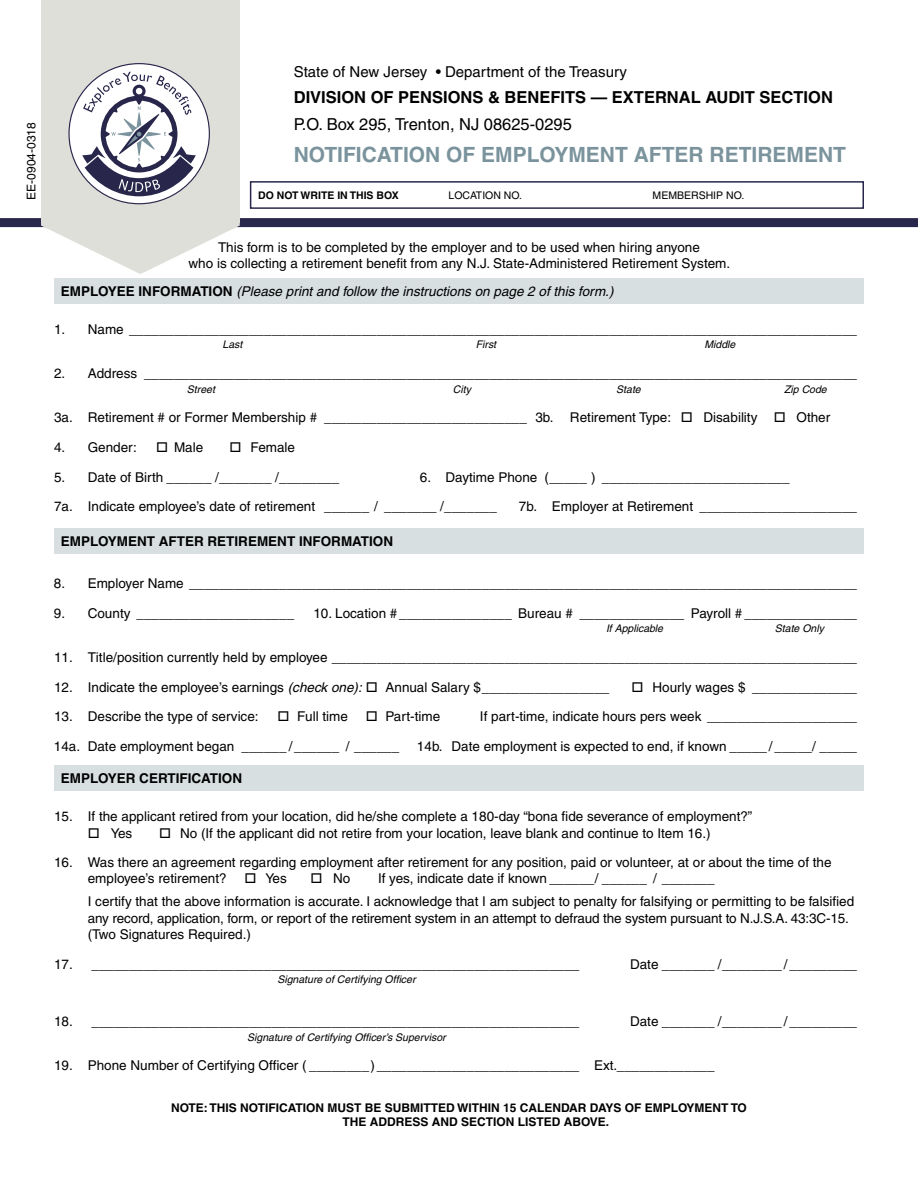
<style>
.page{position:relative;width:918px;height:1188px;background:#fff}
.page>*{position:absolute;margin:0;border:0;box-sizing:border-box;transform-origin:0 0}
.t1{font:700 21px "Helvetica";color:#7a939c}
.t2{font:700 16.5px "Helvetica";color:#000}
.t3{font:16.5px "Helvetica";color:#000}
.t4{font:15px "Helvetica";color:#000}
.t5{font:13.5px/16.2px "Helvetica";color:#000}
.t6{font:italic 13.5px "Helvetica";color:#000}
.t7{font:700 13.5px "Helvetica";color:#000}
.t8{font:700 12px/14.4px "Helvetica";color:#000}
.t9{font:12px "Helvetica";color:#000}
.t10{font:italic 10.5px "Helvetica";color:#000}
.t11{font:10.5px "Helvetica";color:#000}
.t12{font:700 10.5px "Helvetica";color:#000}
.s1{font-weight:700;font-style:normal}
.s2{font-style:italic}
</style>
<div class="page">
<div style="left:0;top:218px;width:918px;height:9px;background:#28274b"></div>
<div style="left:41px;top:0;width:199px;height:222px;background:#dfdfda"></div>
<svg style="left:41px;top:72px;width:199px;height:202px"></svg>
<div style="left:250px;top:181px;width:614px;height:28px;border:2px solid #28274b"></div>
<div style="left:54px;top:278px;width:810px;height:26px;background:#d7dfe1"></div>
<div style="left:54px;top:528px;width:810px;height:26px;background:#d7dfe1"></div>
<div style="left:54px;top:765px;width:810px;height:26px;background:#d7dfe1"></div>
<p class="t9" style="left:24px;top:200px;width:79px;rotate:-90deg">EE-0904-0318</p>
<p class="t4" style="left:294px;top:63px;width:335px">State of New Jersey • Department of the Treasury</p>
<p class="t2" style="left:294px;top:87px;width:445px">DIVISION OF PENSIONS &amp; BENEFITS — EXTERNAL AUDIT</p>
<p class="t2" style="left:760px;top:87px;width:75px">SECTION</p>
<p class="t3" style="left:294px;top:115px;width:280px">P.O. Box 295, Trenton, NJ 08625-0295</p>
<h1 class="t1" style="left:294px;top:142px;width:554px">NOTIFICATION OF EMPLOYMENT AFTER RETIREMENT</h1>
<p class="t12" style="left:258px;top:189px;width:142px">DO NOT WRITE IN THIS BOX</p>
<p class="t11" style="left:449px;top:189px;width:75px">LOCATION NO.</p>
<p class="t11" style="left:653px;top:189px;width:93px">MEMBERSHIP NO.</p>
<p class="t5" style="left:189px;top:239px;width:543px;text-align:center">This form is to be completed by the employer and to be used when hiring anyone<br>who is collecting a retirement benefit from any N.J. State-Administered Retirement System.</p>
<p class="t6" style="left:61px;top:283px;width:554px"><span class="s1">EMPLOYEE INFORMATION</span> (Please print and follow the instructions on page 2 of this form.)</p>
<p class="t5" style="left:54px;top:321px;width:805px">1. Name _________________________________________________________________________________________________</p>
<p class="t10" style="left:223px;top:339px;width:21px">Last</p>
<p class="t10" style="left:476px;top:339px;width:22px">First</p>
<p class="t10" style="left:705px;top:339px;width:32px">Middle</p>
<p class="t5" style="left:54px;top:365px;width:805px">2. Address _______________________________________________________________________________________________</p>
<p class="t10" style="left:187px;top:383px;width:30px">Street</p>
<p class="t10" style="left:453px;top:383px;width:20px">City</p>
<p class="t10" style="left:616px;top:383px;width:26px">State</p>
<p class="t10" style="left:784px;top:383px;width:44px">Zip Code</p>
<p class="t5" style="left:54px;top:409px;width:778px">3a. Retirement # or Former Membership # ___________________________ 3b. Retirement Type: □ Disability □ Other</p>
<p class="t5" style="left:54px;top:439px;width:84px">4. Gender:</p>
<p class="t5" style="left:156px;top:439px;width:49px">□ Male</p>
<p class="t5" style="left:230px;top:439px;width:67px">□ Female</p>
<p class="t5" style="left:54px;top:469px;width:287px">5. Date of Birth ______ /_______ /________</p>
<p class="t5" style="left:54px;top:462px;width:737px;line-height:29.7px;text-indent:366px">6. Daytime Phone (_____ ) _________________________<br>7a. Indicate employee’s date of retirement ______ / _______ /_______</p>
<p class="t5" style="left:519px;top:498px;width:340px">7b. Employer at Retirement _____________________</p>
<p class="t7" style="left:61px;top:533px;width:334px">EMPLOYMENT AFTER RETIREMENT INFORMATION</p>
<p class="t5" style="left:54px;top:575px;width:805px">8. Employer Name _________________________________________________________________________________________</p>
<p class="t5" style="left:54px;top:605px;width:242px">9. County _____________________</p>
<p class="t5" style="left:313px;top:605px;width:545px">10. Location #_______________ Bureau # ______________ Payroll # _______________</p>
<p class="t10" style="left:606px;top:623px;width:58px">If Applicable</p>
<p class="t10" style="left:775px;top:623px;width:51px">State Only</p>
<p class="t5" style="left:54px;top:649px;width:805px">11. Title/position currently held by employee ______________________________________________________________________</p>
<p class="t5" style="left:54px;top:679px;width:557px">12. Indicate the employee’s earnings <span class="s2">(check one):</span> □ Annual Salary $_________________</p>
<p class="t5" style="left:631px;top:679px;width:227px">□ Hourly wages $ ______________</p>
<p class="t5" style="left:54px;top:709px;width:206px">13. Describe the type of service:</p>
<p class="t5" style="left:278px;top:709px;width:72px">□ Full time</p>
<p class="t5" style="left:366px;top:709px;width:76px">□ Part-time</p>
<p class="t5" style="left:480px;top:709px;width:379px">If part-time, indicate hours pers week ____________________</p>
<p class="t5" style="left:54px;top:738px;width:347px">14a. Date employment began ______ /______ / ______</p>
<p class="t5" style="left:417px;top:738px;width:442px">14b. Date employment is expected to end, if known _____/ _____/ _____</p>
<p class="t7" style="left:61px;top:770px;width:183px">EMPLOYER CERTIFICATION</p>
<p class="t5" style="left:54px;top:808px;width:700px">15. If the applicant retired from your location, did he/she complete a 180-day “bona fide severance of employment?”</p>
<p class="t5" style="left:88px;top:825px;width:46px">□ Yes</p>
<p class="t5" style="left:159px;top:825px;width:553px">□ No (If the applicant did not retire from your location, leave blank and continue to Item 16.)</p>
<p class="t5" style="left:88px;top:854px;width:745px;text-indent:-34px">16. Was there an agreement regarding employment after retirement for any position, paid or volunteer, at or about the time of the employee’s retirement?</p>
<p class="t5" style="left:88px;top:867px;width:768px;line-height:23px;text-indent:290px">If yes, indicate date if known ______/ ______ / _______<br>I certify that the above information is accurate. I acknowledge that I am subject to penalty for falsifying or permitting to be falsified</p>
<p class="t5" style="left:88px;top:910px;width:763px">any record, application, form, or report of the retirement system in an attempt to defraud the system pursuant to N.J.S.A. 43:3C-15. (Two Signatures Required.)</p>
<p class="t5" style="left:54px;top:956px;width:527px">17. _________________________________________________________________</p>
<p class="t5" style="left:630px;top:956px;width:229px">Date _______ /________/ _________</p>
<p class="t10" style="left:277px;top:973px;width:140px">Signature of Certifying Officer</p>
<p class="t5" style="left:54px;top:1013px;width:527px">18. _________________________________________________________________</p>
<p class="t5" style="left:630px;top:1013px;width:229px">Date _______ /________/ _________</p>
<p class="t10" style="left:247px;top:1031px;width:200px">Signature of Certifying Officer’s Supervisor</p>
<p class="t5" style="left:54px;top:1057px;width:662px">19. Phone Number of Certifying Officer ( ________)___________________________ Ext._____________</p>
<p class="t8" style="left:343px;top:1100px;width:406px;text-indent:-171px">NOTE: THIS NOTIFICATION MUST BE SUBMITTED WITHIN 15 CALENDAR DAYS OF EMPLOYMENT TO<br>THE</p>
<p class="t5" style="left:245px;top:871px;width:44px">□ Yes</p>
<p class="t5" style="left:311px;top:871px;width:41px">□ No</p>
<p class="t8" style="left:370px;top:1114px;width:44px">ADDRESS</p>
<p class="t8" style="left:432px;top:1114px;width:38px">AND SECTION</p>
<p class="t8" style="left:518px;top:1114px;width:16px">LISTED</p>
<p class="t8" style="left:564px;top:1114px;width:18px">ABOVE</p>
<p class="t8" style="left:606px;top:1114px;width:5px">.</p>
</div>
